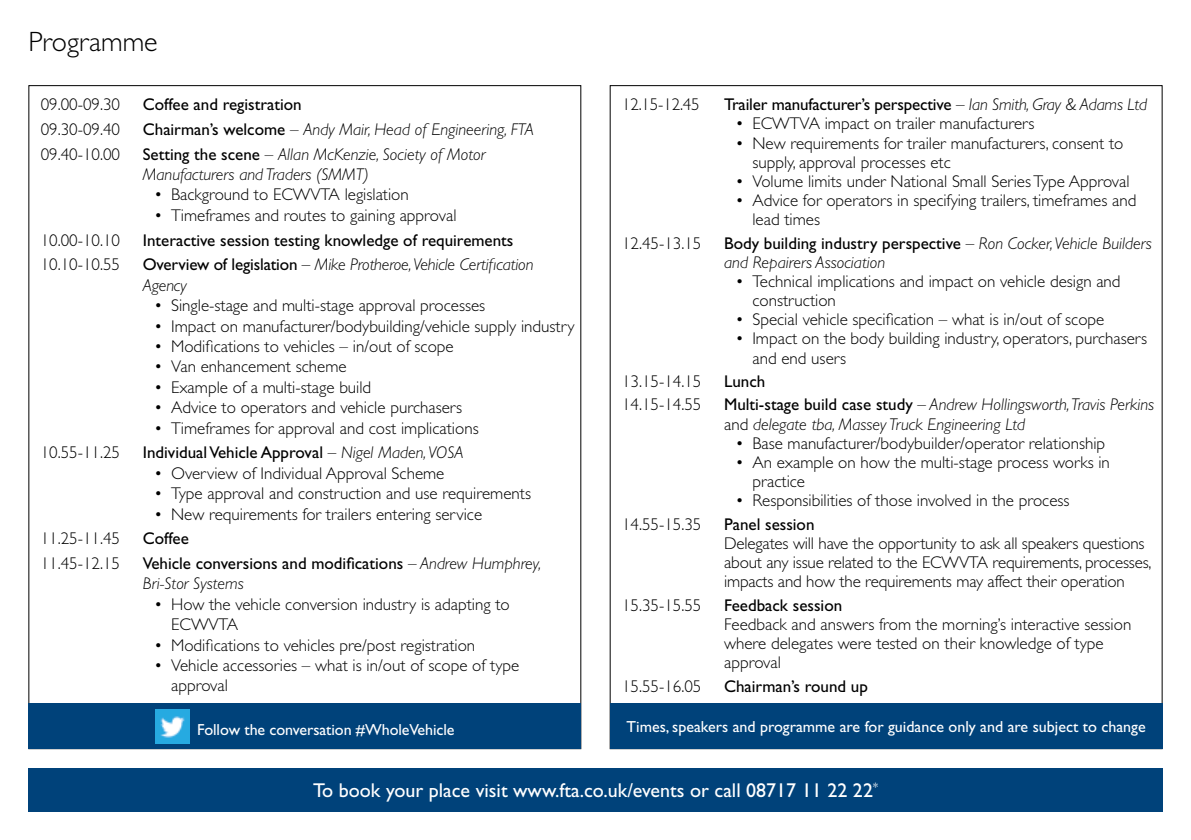
<style>
.page{position:relative;width:1191px;height:840px;background:#fff}
.page>*{position:absolute;margin:0;border:0;box-sizing:border-box;transform-origin:0 0}
.t1{font:300 28px "Gill Sans";color:#000}
.t2{font:20px "Gill Sans";color:#fff}
.t3{font:300 17px/19.2px "Gill Sans";color:#000}
.t4{font:italic 300 17px/20.4px "Gill Sans";color:#000}
.t5{font:17px/20.4px "Gill Sans";color:#000}
.t6{font:16px "Gill Sans";color:#fff}
.s1{font-weight:400;font-style:normal}
.s2{font-style:normal}
.s3{font-weight:300;font-style:italic}
</style>
<div class="page">
<div style="left:28px;top:767px;width:1134px;height:44px;background:#00427a"></div>
<div style="left:28px;top:703px;width:553px;height:45px;background:#00427a"></div>
<img style="left:155px;top:709px;width:34px;height:33px">
<div style="left:609px;top:703px;width:553px;height:45px;background:#00427a"></div>
<h1 class="t1" style="left:28px;top:25px;width:131px">Programme</h1>
<p class="t3" style="left:41px;top:95px;width:81px">09.00-09.30</p>
<p class="t5" style="left:143px;top:94px;width:160px">Coffee and registration</p>
<p class="t3" style="left:41px;top:120px;width:81px">09.30-09.40</p>
<p class="t4" style="left:143px;top:119px;width:393px"><span class="s1">Chairman’s welcome</span> <span class="s2">–</span> Andy Mair, Head of Engineering, FTA</p>
<p class="t3" style="left:41px;top:144px;width:81px">09.40-10.00</p>
<p class="t4" style="left:143px;top:144px;width:344px"><span class="s1">Setting the scene</span> <span class="s2">–</span> Allan McKenzie, Society of Motor<br>Manufacturers and Traders (SMMT)</p>
<p class="t3" style="left:154px;top:185px;width:256px">• Background to ECWVTA legislation</p>
<p class="t3" style="left:154px;top:206px;width:304px">• Timeframes and routes to gaining approval</p>
<p class="t3" style="left:41px;top:230px;width:81px">10.00-10.10</p>
<p class="t5" style="left:143px;top:229px;width:372px">Interactive session testing knowledge of requirements</p>
<p class="t3" style="left:41px;top:255px;width:81px">10.10-10.55</p>
<p class="t4" style="left:143px;top:254px;width:392px"><span class="s1">Overview of legislation</span> – Mike Protheroe, Vehicle Certification<br>Agency</p>
<p class="t3" style="left:154px;top:296px;width:333px">• Single-stage and multi-stage approval processes</p>
<p class="t3" style="left:154px;top:316px;width:422px">• Impact on manufacturer/bodybuilding/vehicle supply industry</p>
<p class="t3" style="left:154px;top:336px;width:301px">• Modifications to vehicles – in/out of scope</p>
<p class="t3" style="left:154px;top:357px;width:194px">• Van enhancement scheme</p>
<p class="t3" style="left:154px;top:377px;width:219px">• Example of a multi-stage build</p>
<p class="t3" style="left:154px;top:398px;width:309px">• Advice to operators and vehicle purchasers</p>
<p class="t3" style="left:154px;top:418px;width:326px">• Timeframes for approval and cost implications</p>
<p class="t3" style="left:41px;top:443px;width:81px">10.55-11.25</p>
<p class="t5" style="left:143px;top:442px;width:322px">Individual Vehicle Approval <span class="s3">– Nigel Maden, VOSA</span></p>
<p class="t3" style="left:154px;top:463px;width:292px">• Overview of Individual Approval Scheme</p>
<p class="t3" style="left:154px;top:483px;width:378px">• Type approval and construction and use requirements</p>
<p class="t3" style="left:154px;top:504px;width:329px">• New requirements for trailers entering service</p>
<p class="t3" style="left:41px;top:529px;width:81px">11.25-11.45</p>
<p class="t5" style="left:143px;top:528px;width:48px">Coffee</p>
<p class="t3" style="left:41px;top:553px;width:81px">11.45-12.15</p>
<p class="t5" style="left:143px;top:552px;width:400px">Vehicle conversions and modifications <span class="s3">– Andrew Humphrey,<br>Bri-Stor Systems</span></p>
<p class="t3" style="left:171px;top:593px;width:340px;line-height:20.4px;text-indent:-17px">• How the vehicle conversion industry is adapting to<br>ECWVTA</p>
<p class="t3" style="left:154px;top:635px;width:323px">• Modifications to vehicles pre/post registration</p>
<p class="t3" style="left:171px;top:655px;width:350px;line-height:20.4px;text-indent:-17px">• Vehicle accessories – what is in/out of scope of type approval</p>
<p class="t3" style="left:622px;top:95px;width:79px">12.15-12.45</p>
<p class="t5" style="left:724px;top:94px;width:424px">Trailer manufacturer’s perspective <span class="s3">– Ian Smith, Gray &amp; Adams Ltd</span></p>
<p class="t3" style="left:735px;top:114px;width:301px">• ECWTVA impact on trailer manufacturers</p>
<p class="t3" style="left:752px;top:133px;width:372px;text-indent:-17px">• New requirements for trailer manufacturers, consent to supply, approval processes etc</p>
<p class="t3" style="left:735px;top:172px;width:396px">• Volume limits under National Small SeriesType Approval</p>
<p class="t3" style="left:752px;top:191px;width:385px;text-indent:-17px">• Advice for operators in specifying trailers, timeframes and lead times</p>
<p class="t3" style="left:622px;top:233px;width:81px">12.45-13.15</p>
<p class="t4" style="left:724px;top:233px;width:429px;line-height:19.2px"><span class="s1">Body building industry perspective</span> – Ron Cocker, Vehicle Builders and Repairers Association</p>
<p class="t3" style="left:752px;top:272px;width:370px;text-indent:-17px">• Technical implications and impact on vehicle design and construction</p>
<p class="t3" style="left:735px;top:310px;width:370px">• Special vehicle specification – what is in/out of scope</p>
<p class="t3" style="left:752px;top:329px;width:396px;text-indent:-17px">• Impact on the body building industry, operators, purchasers and end users</p>
<p class="t3" style="left:622px;top:372px;width:81px">13.15-14.15</p>
<p class="t5" style="left:724px;top:371px;width:43px">Lunch</p>
<p class="t3" style="left:622px;top:395px;width:81px">14.15-14.55</p>
<p class="t4" style="left:724px;top:395px;width:432px;line-height:19.2px"><span class="s1">Multi-stage build case study</span> – Andrew Hollingsworth, Travis Perkins <span class="s2">and</span> delegate tba, Massey Truck Engineering Ltd</p>
<p class="t3" style="left:735px;top:433px;width:371px">• Base manufacturer/bodybuilder/operator relationship</p>
<p class="t3" style="left:752px;top:452px;width:359px;text-indent:-17px">• An example on how the multi-stage process works in practice</p>
<p class="t3" style="left:735px;top:491px;width:336px">• Responsibilities of those involved in the process</p>
<p class="t3" style="left:622px;top:514px;width:81px">14.55-15.35</p>
<p class="t5" style="left:724px;top:513px;width:92px">Panel session</p>
<p class="t3" style="left:724px;top:533px;width:429px">Delegates will have the opportunity to ask all speakers questions about any issue related to the ECWVTA requirements, processes, impacts and how the requirements may affect their operation</p>
<p class="t3" style="left:622px;top:595px;width:81px">15.35-15.55</p>
<p class="t5" style="left:724px;top:594px;width:120px">Feedback session</p>
<p class="t3" style="left:724px;top:614px;width:409px">Feedback and answers from the morning’s interactive session where delegates were tested on their knowledge of type approval</p>
<p class="t3" style="left:622px;top:676px;width:81px">15.55-16.05</p>
<p class="t5" style="left:724px;top:675px;width:145px">Chairman’s round up</p>
<p class="t6" style="left:197px;top:720px;width:259px">Follow the conversation #WholeVehicle</p>
<p class="t6" style="left:626px;top:717px;width:521px">Times, speakers and programme are for guidance only and are subject to change</p>
<p class="t2" style="left:313px;top:778px;width:566px">To book your place visit www.fta.co.uk/events or call 08717 11 22 22<sup>*</sup></p>
</div>
